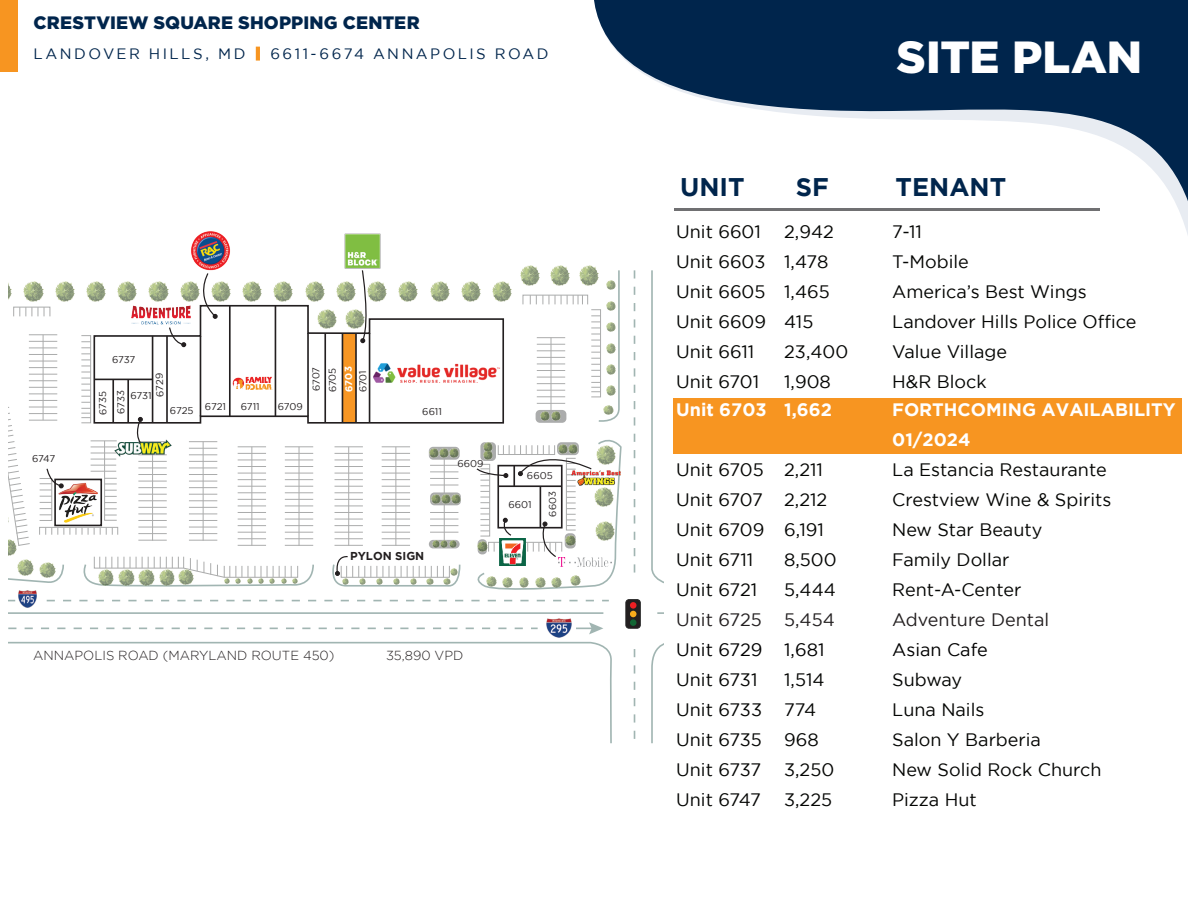
<style>
.page{position:relative;width:1188px;height:918px;background:#fff}
.page>*{position:absolute;margin:0;border:0;box-sizing:border-box;transform-origin:0 0}
.t1{font:900 45px "Gotham";color:#fff}
.t2{font:700 25.5px "Gotham";color:#00254c}
.t3{font:18px "Gotham";color:#040503}
.t4{font:700 18px "Gotham";color:#fff}
.t5{font:900 18px "Gotham";letter-spacing:.01em;color:#00254c}
.t6{font:18px "Gotham";color:#231f20}
.t7{font:18px "Gotham";color:#000}
.t8{font:15px "Gotham";letter-spacing:.16em;color:#00254c}
.t9{font:300 13.05px "Gotham";color:#231f20}
.t10{font:700 11.4px "Gotham";color:#231f20}
.t11{font:9.75px/16.2px "Gotham";letter-spacing:-.005em;color:#231f20}
.s1{color:#f79521}
.s2{font-weight:700;color:#fff}
</style>
<div class="page">
<svg style="left:651px;top:270px;width:13px;height:314px"></svg>
<svg style="left:8px;top:641px;width:604px;height:103px"></svg>
<svg style="left:651px;top:643px;width:13px;height:101px"></svg>
<hr style="left:8px;top:612px;width:595px;height:2px;background:#a1b5b2">
<svg style="left:8px;top:628px;width:530px;height:1px"></svg>
<svg style="left:634px;top:270px;width:1px;height:303px"></svg>
<svg style="left:657px;top:612px;width:7px;height:2px"></svg>
<svg style="left:634px;top:649px;width:1px;height:90px"></svg>
<div style="left:626px;top:600px;width:14px;height:28px;background:#231f20;border-radius:3px"></div>
<div style="left:625px;top:599px;width:16px;height:30px;border:1px solid #232323;border-radius:3px"></div>
<div style="left:630px;top:602px;width:7px;height:7px;background:#ee1f23;border-radius:50%"></div>
<div style="left:630px;top:611px;width:7px;height:6px;background:#f7aa1b;border-radius:50%"></div>
<div style="left:630px;top:619px;width:7px;height:7px;background:#126634;border-radius:50%"></div>
<img style="left:19px;top:601px;width:17px;height:7px">
<img style="left:547px;top:618px;width:24px;height:20px">
<svg style="left:576px;top:622px;width:27px;height:12px"></svg>
<img style="left:523px;top:266px;width:14px;height:3px">
<img style="left:553px;top:266px;width:14px;height:3px">
<img style="left:582px;top:266px;width:14px;height:3px">
<img style="left:344px;top:233px;width:37px;height:36px">
<img style="left:191px;top:231px;width:39px;height:38px">
<svg style="left:8px;top:269px;width:614px;height:332px"></svg>
<div style="left:674px;top:398px;width:508px;height:56px;background:#f79521"></div>
<div style="left:0;top:0;width:18px;height:72px;background:#f79521"></div>
<svg style="left:594px;top:0;width:594px;height:202px;fill:#00254c"></svg>
<hr style="left:675px;top:208px;width:425px;height:3px;background:#707072">
<p class="t5" style="left:34px;top:12px;width:388px">CRESTVIEW SQUARE SHOPPING CENTER</p>
<p class="t8" style="left:34px;top:45px;width:516px">LANDOVER HILLS, MD <span class="s1">l</span> 6611-6674 ANNAPOLIS ROAD</p>
<p class="t11" style="left:32px;top:450px;width:25px">6747</p>
<p class="t11" style="left:112px;top:351px;width:25px">6737</p>
<p class="t11" style="left:95px;top:415px;width:25px;rotate:-91deg">6735</p>
<p class="t11" style="left:152px;top:397px;width:26px;rotate:-91deg">6729</p>
<p class="t11" style="left:113px;top:414px;width:25px;rotate:-91deg">6733</p>
<p class="t11" style="left:130px;top:387px;width:23px">6731</p>
<p class="t11" style="left:170px;top:400px;width:58px">6725 6721</p>
<p class="t11" style="left:278px;top:399px;width:27px">6709</p>
<p class="t11" style="left:241px;top:399px;width:21px">6711</p>
<p class="t11" style="left:308px;top:391px;width:26px;rotate:-91deg">6707</p>
<p class="t11" style="left:325px;top:393px;width:27px;rotate:-91deg">6705<br><span class="s2">6703</span></p>
<p class="t11" style="left:355px;top:393px;width:24px;rotate:-91deg">6701</p>
<p class="t11" style="left:422px;top:403px;width:21px">6611</p>
<p class="t11" style="left:457px;top:455px;width:28px">6609</p>
<p class="t10" style="left:350px;top:550px;width:76px">PYLON SIGN</p>
<p class="t11" style="left:527px;top:467px;width:27px">6605</p>
<p class="t11" style="left:509px;top:496px;width:25px">6601</p>
<p class="t11" style="left:545px;top:517px;width:27px;rotate:-91deg">6603</p>
<p class="t9" style="left:33px;top:648px;width:303px">ANNAPOLIS ROAD (MARYLAND ROUTE 450)</p>
<p class="t9" style="left:386px;top:648px;width:79px">35,890 VPD</p>
<p class="t1" style="left:897px;top:31px;width:247px">SITE PLAN</p>
<p class="t2" style="left:680px;top:172px;width:66px">UNIT</p>
<p class="t2" style="left:796px;top:172px;width:35px">SF</p>
<p class="t2" style="left:896px;top:172px;width:112px">TENANT</p>
<p class="t3" style="left:676px;top:221px;width:86px">Unit 6601</p>
<p class="t3" style="left:784px;top:221px;width:51px">2,942</p>
<p class="t3" style="left:892px;top:221px;width:31px">7-11</p>
<p class="t3" style="left:676px;top:251px;width:154px">Unit 6603 1,478</p>
<p class="t3" style="left:892px;top:251px;width:78px">T-Mobile</p>
<p class="t3" style="left:676px;top:281px;width:155px">Unit 6605 1,465</p>
<p class="t3" style="left:892px;top:281px;width:196px">America’s Best Wings</p>
<p class="t3" style="left:676px;top:311px;width:139px">Unit 6609 415</p>
<p class="t3" style="left:892px;top:311px;width:246px">Landover Hills Police Office</p>
<p class="t3" style="left:676px;top:341px;width:80px">Unit 6611</p>
<p class="t3" style="left:784px;top:341px;width:66px">23,400</p>
<p class="t3" style="left:892px;top:341px;width:116px">Value Village</p>
<p class="t3" style="left:676px;top:371px;width:84px">Unit 6701</p>
<p class="t3" style="left:784px;top:371px;width:48px">1,908</p>
<p class="t3" style="left:892px;top:371px;width:96px">H&amp;R Block</p>
<p class="t4" style="left:676px;top:399px;width:157px">Unit 6703 1,662</p>
<p class="t4" style="left:892px;top:399px;width:285px">FORTHCOMING AVAILABILITY</p>
<p class="t4" style="left:892px;top:429px;width:80px">01/2024</p>
<p class="t3" style="left:676px;top:460px;width:148px">Unit 6705 2,211</p>
<p class="t3" style="left:892px;top:460px;width:216px">La Estancia Restaurante</p>
<p class="t3" style="left:676px;top:490px;width:153px">Unit 6707 2,212</p>
<p class="t3" style="left:892px;top:490px;width:221px">Crestview Wine &amp; Spirits</p>
<p class="t3" style="left:676px;top:520px;width:149px">Unit 6709 6,191</p>
<p class="t3" style="left:892px;top:520px;width:152px">New Star Beauty</p>
<p class="t3" style="left:676px;top:550px;width:79px">Unit 6711</p>
<p class="t3" style="left:784px;top:550px;width:54px">8,500</p>
<p class="t3" style="left:892px;top:550px;width:119px">Family Dollar</p>
<p class="t3" style="left:676px;top:580px;width:83px">Unit 6721</p>
<p class="t3" style="left:784px;top:580px;width:53px">5,444</p>
<p class="t3" style="left:892px;top:580px;width:131px">Rent-A-Center</p>
<p class="t6" style="left:676px;top:610px;width:160px">Unit 6725 5,454</p>
<p class="t6" style="left:892px;top:610px;width:159px">Adventure Dental</p>
<p class="t7" style="left:676px;top:640px;width:150px">Unit 6729 1,681</p>
<p class="t7" style="left:892px;top:640px;width:97px">Asian Cafe</p>
<p class="t3" style="left:676px;top:670px;width:83px">Unit 6731</p>
<p class="t3" style="left:784px;top:670px;width:42px">1,514</p>
<p class="t3" style="left:892px;top:670px;width:72px">Subway</p>
<p class="t3" style="left:676px;top:700px;width:142px">Unit 6733 774</p>
<p class="t3" style="left:892px;top:700px;width:94px">Luna Nails</p>
<p class="t3" style="left:676px;top:730px;width:144px">Unit 6735 968</p>
<p class="t3" style="left:892px;top:730px;width:150px">Salon Y Barberia</p>
<p class="t3" style="left:676px;top:760px;width:87px">Unit 6737</p>
<p class="t3" style="left:784px;top:760px;width:52px">3,250</p>
<p class="t3" style="left:892px;top:760px;width:211px">New Solid Rock Church</p>
<p class="t3" style="left:676px;top:790px;width:86px">Unit 6747</p>
<p class="t3" style="left:784px;top:790px;width:50px">3,225</p>
<p class="t3" style="left:892px;top:790px;width:86px">Pizza Hut</p>
</div>
